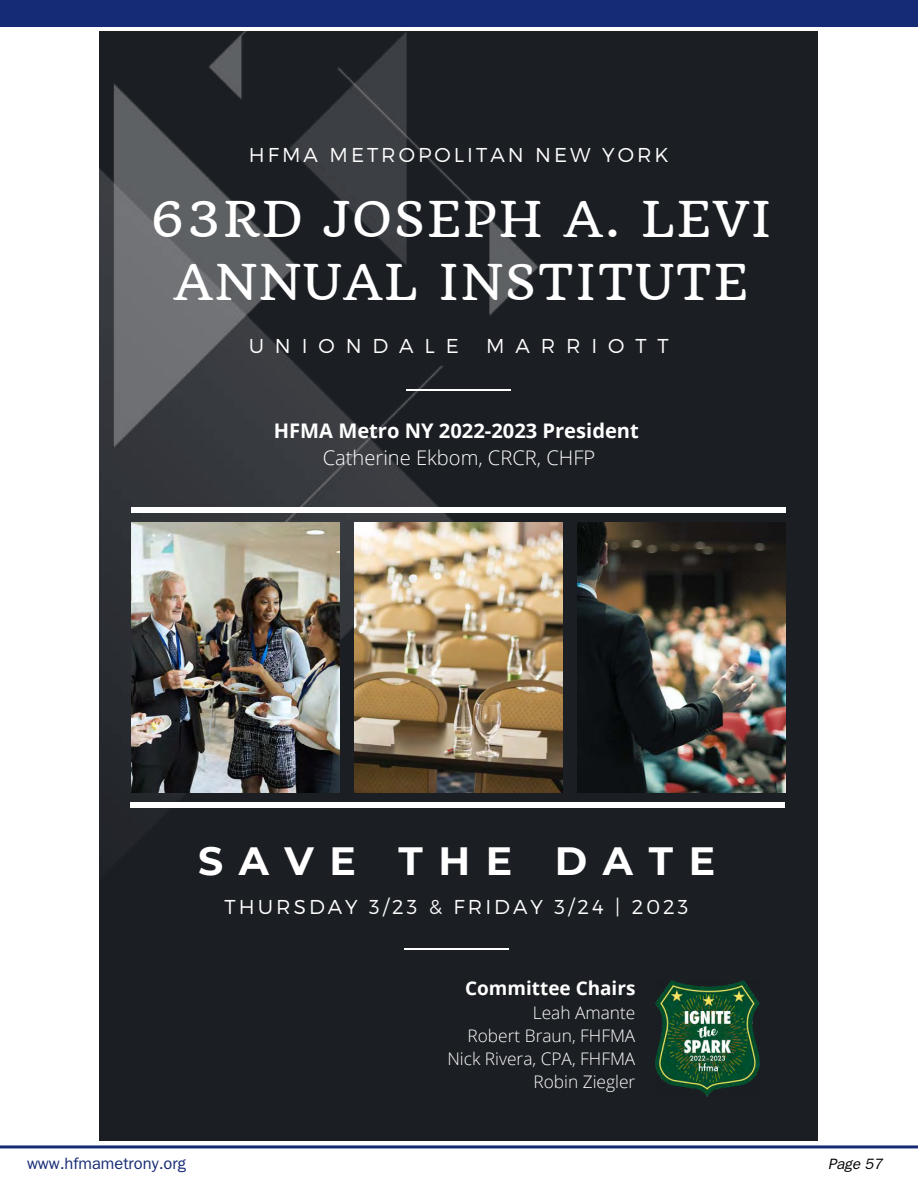
<style>
.page{position:relative;width:918px;height:1188px;background:#fff}
.page>*{position:absolute;margin:0;border:0;box-sizing:border-box;transform-origin:0 0}
.t1{font:48.15px/62.6px "Quando";letter-spacing:.04em;color:#fff;text-align:center}
.t2{font:700 39.45px "Montserrat";letter-spacing:.395em;color:#fff}
.t3{font:300 20.1px "Montserrat";letter-spacing:.15em;color:#fff}
.t4{font:700 20.1px "Open Sans";color:#fff}
.t5{font:300 20.1px "Open Sans";color:#fff}
.t6{font:300 20.1px "Montserrat";letter-spacing:.54em;color:#fff}
.t7{font:700 18.9px "Open Sans";color:#fff}
.t8{font:300 17.25px/23.1px "Open Sans";color:#fff;text-align:right}
.t9{font:16.5px "Franklin Gothic";color:#162b75}
.t10{font:italic 15px "Franklin Gothic";color:#000}
</style>
<div class="page">
<hr style="left:0;top:1145px;width:918px;height:3px;background:#162b75">
<div style="left:100px;top:31px;width:718px;height:1110px;background:#1b1e23"></div>
<img style="left:100px;top:32px;width:438px;height:776px">
<img style="left:132px;top:522px;width:208px;height:271px">
<img style="left:355px;top:522px;width:208px;height:271px">
<img style="left:578px;top:522px;width:208px;height:271px">
<div style="left:131px;top:507px;width:655px;height:5px;background:#fff"></div>
<div style="left:131px;top:803px;width:654px;height:5px;background:#fff"></div>
<hr style="left:404px;top:948px;width:105px;height:2px;background:#fff">
<hr style="left:406px;top:390px;width:105px;height:1px;background:#fff">
<img style="left:656px;top:981px;width:103px;height:115px">
<div style="left:0;top:0;width:918px;height:27px;background:#162b75"></div>
<p class="t3" style="left:249px;top:142px;width:421px">HFMA METROPOLITAN NEW YORK</p>
<h1 class="t1" style="left:150px;top:188px;width:623px">63RD JOSEPH A. LEVI<br>ANNUAL INSTITUTE</h1>
<p class="t6" style="left:249px;top:334px;width:212px">UNIONDALE</p>
<p class="t6" style="left:486px;top:334px;width:184px">MARRIOTT</p>
<p class="t4" style="left:274px;top:417px;width:367px">HFMA Metro NY 2022-2023 President</p>
<p class="t5" style="left:323px;top:444px;width:274px">Catherine Ekbom, CRCR, CHFP</p>
<h2 class="t2" style="left:198px;top:833px;width:519px">SAVE THE DATE</h2>
<p class="t3" style="left:225px;top:894px;width:465px">THURSDAY 3/23 &amp; FRIDAY 3/24 | 2023</p>
<p class="t7" style="left:465px;top:974px;width:172px">Committee Chairs</p>
<p class="t8" style="left:447px;top:1001px;width:189px">Leah Amante<br>Robert Braun, FHFMA<br>Nick Rivera, CPA, FHFMA<br>Robin Ziegler</p>
<p class="t9" style="left:27px;top:1154px;width:161px">www.hfmametrony.org</p>
<p class="t10" style="left:828px;top:1155px;width:56px">Page 57</p>
</div>
